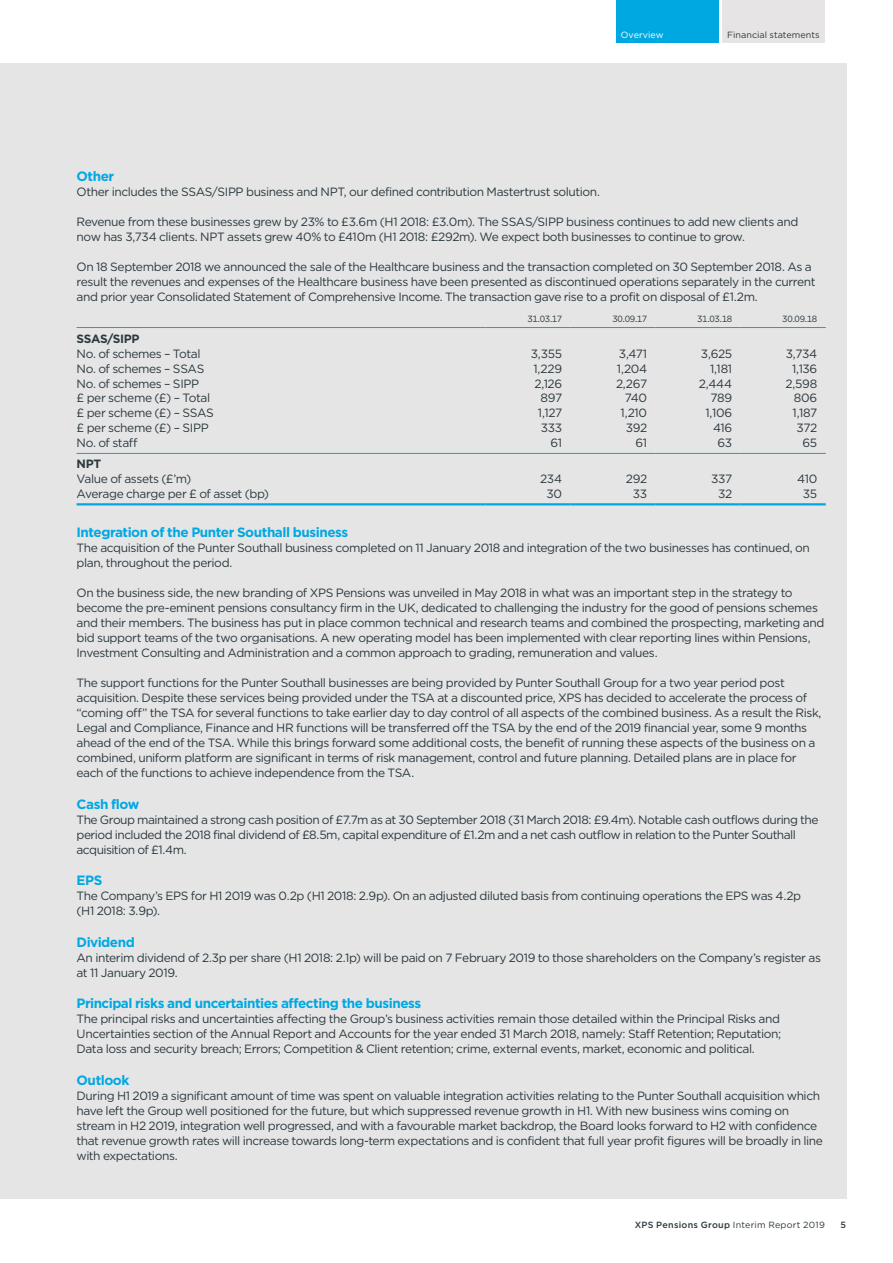
<style>
.page{position:relative;width:893px;height:1263px;background:#fff}
.page>*{position:absolute;margin:0;border:0;box-sizing:border-box;transform-origin:0 0}
.SubheadLevel1{font:700 13.5px "Gotham";letter-spacing:-.035em;color:#00a8e2}
.BodyText{font:12px/15px "Gotham";letter-spacing:-.035em;color:#2a393e}
.TableText{font:12px "Gotham";letter-spacing:-.035em;color:#2a393e}
.TableTextFiguresText{font:12px "Gotham";letter-spacing:-.03em;color:#2a393e}
.TableText-2{font:700 12px "Gotham";letter-spacing:-.03em;color:#2a393e}
.TableHeadFigures{font:9px "Gotham";letter-spacing:.005em;color:#2a393e}
.TableHeadFigures-2{font:9px "Gotham";letter-spacing:.025em;color:#2a393e}
.t1{font:9px "Gotham";letter-spacing:.005em;color:#fff}
.t2{font:500 9px "Gotham";color:#2a393e}
.s1{font-weight:500}
</style>
<div class="page">
<div style="left:0;top:64px;width:846px;height:1135px;background:#e6e5e6"></div>
<div style="left:723px;top:0;width:102px;height:43px;background:#e6e4e4"></div>
<div style="left:617px;top:0;width:102px;height:43px;background:#00a8e2"></div>
<hr style="left:77px;top:503px;width:409px;height:2px;background:#00a8e2">
<hr style="left:486px;top:503px;width:85px;height:2px;background:#00a8e2">
<hr style="left:571px;top:503px;width:85px;height:2px;background:#00a8e2">
<hr style="left:656px;top:503px;width:85px;height:2px;background:#00a8e2">
<hr style="left:741px;top:503px;width:85px;height:2px;background:#00a8e2">
<hr style="left:77px;top:453px;width:409px;height:1px;background:#00a8e2">
<hr style="left:486px;top:453px;width:85px;height:1px;background:#00a8e2">
<hr style="left:571px;top:453px;width:85px;height:1px;background:#00a8e2">
<hr style="left:656px;top:453px;width:85px;height:1px;background:#00a8e2">
<hr style="left:741px;top:453px;width:85px;height:1px;background:#00a8e2">
<hr style="left:486px;top:327px;width:85px;height:1px;background:#00a8e2">
<hr style="left:571px;top:327px;width:85px;height:1px;background:#00a8e2">
<hr style="left:656px;top:327px;width:85px;height:1px;background:#00a8e2">
<hr style="left:741px;top:327px;width:85px;height:1px;background:#00a8e2">
<hr style="left:77px;top:327px;width:409px;height:1px;background:#00a8e2">
<p class="t1" style="left:621px;top:29px;width:44px">Overview</p>
<p class="TableHeadFigures" style="left:727px;top:29px;width:94px">Financial statements</p>
<p class="SubheadLevel1" style="left:77px;top:167px;width:39px">Other</p>
<p class="BodyText" style="left:77px;top:184px;width:525px">Other includes the SSAS/SIPP business and NPT, our defined contribution Mastertrust solution.</p>
<p class="BodyText" style="left:77px;top:214px;width:723px">Revenue from these businesses grew by 23% to £3.6m (H1 2018: £3.0m). The SSAS/SIPP business continues to add new clients and now has 3,734 clients. NPT assets grew 40% to £410m (H1 2018: £292m). We expect both businesses to continue to grow.</p>
<p class="BodyText" style="left:77px;top:259px;width:741px">On 18 September 2018 we announced the sale of the Healthcare business and the transaction completed on 30 September 2018. As a result the revenues and expenses of the Healthcare business have been presented as discontinued operations separately in the current and prior year Consolidated Statement of Comprehensive Income. The transaction gave rise to a profit on disposal of £1.2m.</p>
<p class="TableHeadFigures" style="left:527px;top:313px;width:36px">31.03.17</p>
<p class="TableHeadFigures" style="left:612px;top:313px;width:36px">30.09.17</p>
<p class="TableHeadFigures" style="left:697px;top:313px;width:36px">31.03.18</p>
<p class="TableHeadFigures" style="left:782px;top:313px;width:36px">30.09.18</p>
<p class="TableText-2" style="left:77px;top:330px;width:65px">SSAS/SIPP</p>
<p class="TableText" style="left:77px;top:346px;width:126px">No. of schemes – Total</p>
<p class="TableTextFiguresText" style="left:531px;top:346px;width:33px">3,355</p>
<p class="TableTextFiguresText" style="left:619px;top:346px;width:30px">3,471</p>
<p class="TableTextFiguresText" style="left:701px;top:346px;width:33px">3,625</p>
<p class="TableTextFiguresText" style="left:786px;top:346px;width:33px">3,734</p>
<p class="TableText" style="left:77px;top:361px;width:129px">No. of schemes – SSAS</p>
<p class="TableTextFiguresText" style="left:533px;top:361px;width:30px">1,229</p>
<p class="TableTextFiguresText" style="left:617px;top:361px;width:32px">1,204</p>
<p class="TableTextFiguresText" style="left:710px;top:361px;width:24px">1,181</p>
<p class="TableTextFiguresText" style="left:792px;top:361px;width:27px">1,136</p>
<p class="TableText" style="left:77px;top:376px;width:124px">No. of schemes – SIPP</p>
<p class="TableTextFiguresText" style="left:534px;top:376px;width:29px">2,126</p>
<p class="TableTextFiguresText" style="left:616px;top:376px;width:33px">2,267</p>
<p class="TableTextFiguresText" style="left:699px;top:376px;width:35px">2,444</p>
<p class="TableTextFiguresText" style="left:785px;top:376px;width:33px">2,598</p>
<p class="TableText" style="left:77px;top:391px;width:135px">£ per scheme (£) – Total</p>
<p class="TableTextFiguresText" style="left:541px;top:391px;width:23px">897</p>
<p class="TableTextFiguresText" style="left:625px;top:391px;width:24px">740</p>
<p class="TableTextFiguresText" style="left:710px;top:391px;width:23px">789</p>
<p class="TableTextFiguresText" style="left:794px;top:391px;width:25px">806</p>
<p class="TableText" style="left:77px;top:406px;width:139px">£ per scheme (£) – SSAS</p>
<p class="TableTextFiguresText" style="left:538px;top:406px;width:26px">1,127</p>
<p class="TableTextFiguresText" style="left:620px;top:406px;width:28px">1,210</p>
<p class="TableTextFiguresText" style="left:705px;top:406px;width:28px">1,106</p>
<p class="TableTextFiguresText" style="left:792px;top:406px;width:26px">1,187</p>
<p class="TableText" style="left:77px;top:420px;width:134px">£ per scheme (£) – SIPP</p>
<p class="TableTextFiguresText" style="left:541px;top:420px;width:23px">333</p>
<p class="TableTextFiguresText" style="left:626px;top:420px;width:23px">392</p>
<p class="TableTextFiguresText" style="left:713px;top:420px;width:21px">416</p>
<p class="TableTextFiguresText" style="left:796px;top:420px;width:22px">372</p>
<p class="TableText" style="left:77px;top:435px;width:63px">No. of staff</p>
<p class="TableTextFiguresText" style="left:550px;top:435px;width:13px">61</p>
<p class="TableTextFiguresText" style="left:635px;top:435px;width:13px">61</p>
<p class="TableTextFiguresText" style="left:717px;top:435px;width:16px">63</p>
<p class="TableTextFiguresText" style="left:803px;top:435px;width:16px">65</p>
<p class="TableText-2" style="left:77px;top:456px;width:26px">NPT</p>
<p class="TableText" style="left:77px;top:471px;width:116px">Value of assets (£’m)</p>
<p class="TableTextFiguresText" style="left:540px;top:471px;width:24px">234</p>
<p class="TableTextFiguresText" style="left:626px;top:471px;width:23px">292</p>
<p class="TableTextFiguresText" style="left:711px;top:471px;width:23px">337</p>
<p class="TableTextFiguresText" style="left:797px;top:471px;width:22px">410</p>
<p class="TableText" style="left:77px;top:486px;width:194px">Average charge per £ of asset (bp)</p>
<p class="TableTextFiguresText" style="left:547px;top:486px;width:17px">30</p>
<p class="TableTextFiguresText" style="left:633px;top:486px;width:16px">33</p>
<p class="TableTextFiguresText" style="left:718px;top:486px;width:16px">32</p>
<p class="TableTextFiguresText" style="left:803px;top:486px;width:16px">35</p>
<p class="SubheadLevel1" style="left:77px;top:523px;width:273px">Integration of the Punter Southall business</p>
<p class="BodyText" style="left:77px;top:540px;width:735px">The acquisition of the Punter Southall business completed on 11 January 2018 and integration of the two businesses has continued, on plan, throughout the period.</p>
<p class="BodyText" style="left:77px;top:585px;width:749px">On the business side, the new branding of XPS Pensions was unveiled in May 2018 in what was an important step in the strategy to become the pre-eminent pensions consultancy firm in the UK, dedicated to challenging the industry for the good of pensions schemes and their members. The business has put in place common technical and research teams and combined the prospecting, marketing and bid support teams of the two organisations. A new operating model has been implemented with clear reporting lines within Pensions, Investment Consulting and Administration and a common approach to grading, remuneration and values.</p>
<p class="BodyText" style="left:77px;top:675px;width:746px">The support functions for the Punter Southall businesses are being provided by Punter Southall Group for a two year period post acquisition. Despite these services being provided under the TSA at a discounted price, XPS has decided to accelerate the process of “coming off” the TSA for several functions to take earlier day to day control of all aspects of the combined business. As a result the Risk, Legal and Compliance, Finance and HR functions will be transferred off the TSA by the end of the 2019 financial year, some 9 months ahead of the end of the TSA. While this brings forward some additional costs, the benefit of running these aspects of the business on a combined, uniform platform are significant in terms of risk management, control and future planning. Detailed plans are in place for each of the functions to achieve independence from the TSA.</p>
<p class="SubheadLevel1" style="left:77px;top:795px;width:64px">Cash flow</p>
<p class="BodyText" style="left:77px;top:811px;width:743px">The Group maintained a strong cash position of £7.7m as at 30 September 2018 (31 March 2018: £9.4m). Notable cash outflows during the period included the 2018 final dividend of £8.5m, capital expenditure of £1.2m and a net cash outflow in relation to the Punter Southall acquisition of £1.4m.</p>
<p class="SubheadLevel1" style="left:77px;top:871px;width:27px">EPS</p>
<p class="BodyText" style="left:77px;top:888px;width:726px">The Company’s EPS for H1 2019 was 0.2p (H1 2018: 2.9p). On an adjusted diluted basis from continuing operations the EPS was 4.2p (H1 2018: 3.9p).</p>
<p class="SubheadLevel1" style="left:77px;top:933px;width:60px">Dividend</p>
<p class="BodyText" style="left:77px;top:949px;width:746px">An interim dividend of 2.3p per share (H1 2018: 2.1p) will be paid on 7 February 2019 to those shareholders on the Company’s register as at 11 January 2019.</p>
<p class="SubheadLevel1" style="left:77px;top:994px;width:346px">Principal risks and uncertainties affecting the business</p>
<p class="BodyText" style="left:77px;top:1011px;width:706px;text-align:justify">The principal risks and uncertainties affecting the Group’s business activities remain those detailed within the Principal Risks and Uncertainties section of the Annual Report and Accounts for the year ended 31 March 2018, namely: Staff Retention; Reputation; Data loss and security breach; Errors; Competition &amp; Client retention; crime, external events, market, economic and political.</p>
<p class="SubheadLevel1" style="left:77px;top:1071px;width:54px">Outlook</p>
<p class="BodyText" style="left:77px;top:1087px;width:748px">During H1 2019 a significant amount of time was spent on valuable integration activities relating to the Punter Southall acquisition which have left the Group well positioned for the future, but which suppressed revenue growth in H1. With new business wins coming on stream in H2 2019, integration well progressed, and with a favourable market backdrop, the Board looks forward to H2 with confidence that revenue growth rates will increase towards long-term expectations and is confident that full year profit figures will be broadly in line with expectations.</p>
<p class="TableHeadFigures-2" style="left:635px;top:1219px;width:192px"><span class="s1">XPS Pensions Group</span> Interim Report 2019</p>
<p class="t2" style="left:841px;top:1218px;width:7px">5</p>
</div>
